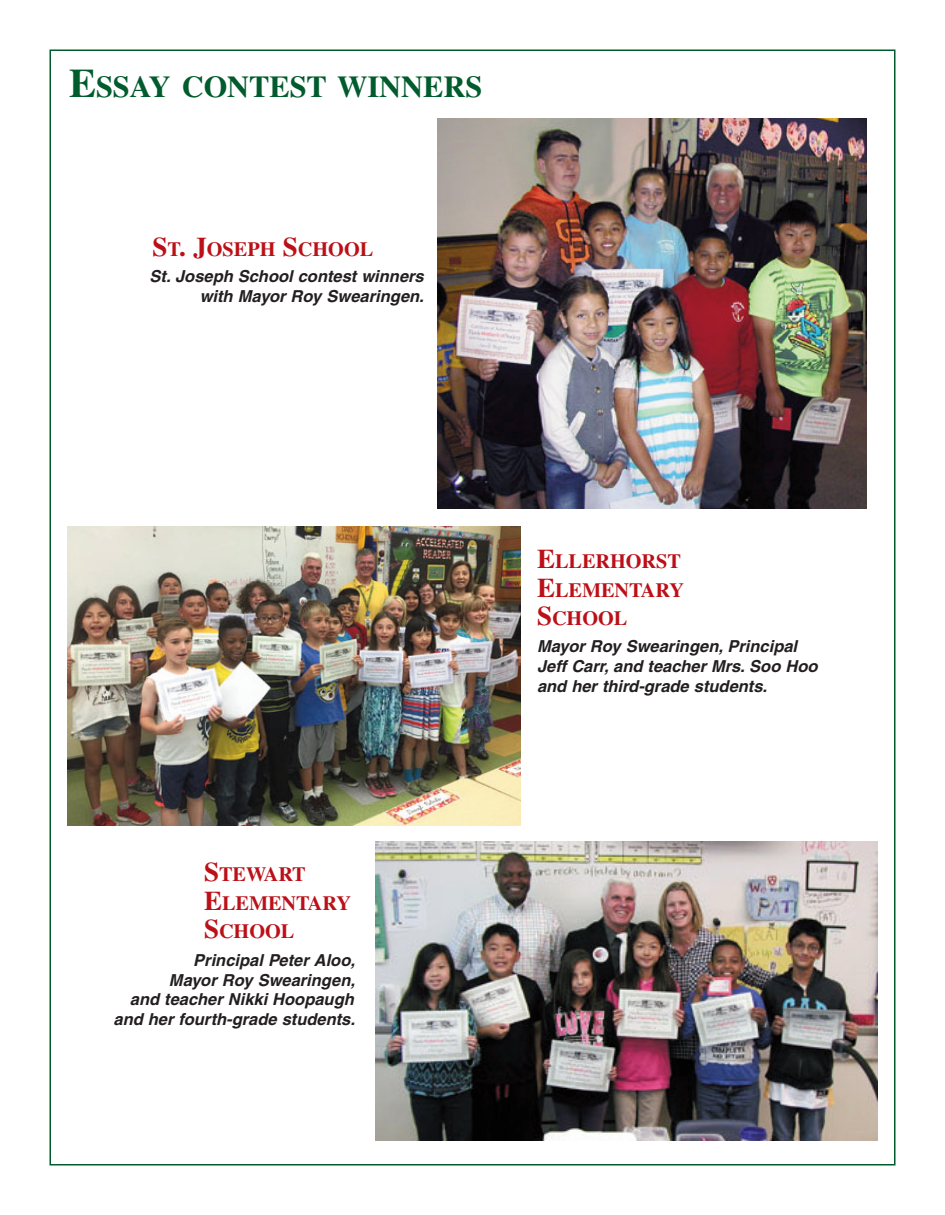
<style>
.page{position:relative;width:945px;height:1215px;background:#fff}
.page>*{position:absolute;margin:0;border:0;box-sizing:border-box;transform-origin:0 0}
.t1{font:700 30.3px "Times";color:#005b2d}
.t2{font:700 20.25px/28.5px "Times";color:#bb1018}
.t3{font:italic 700 16.5px/19.8px "Helvetica";color:#231f20;text-align:right}
.s1{font-size:40.5px}
.s2{font-size:27px}
</style>
<div class="page">
<img style="left:438px;top:118px;width:429px;height:390px">
<img style="left:68px;top:527px;width:453px;height:298px">
<img style="left:375px;top:842px;width:502px;height:298px">
<h1 class="t1" style="left:69px;top:77px;width:415px"><span class="s1">E</span>SSAY CONTEST WINNERS</h1>
<p class="t2" style="left:153px;top:237px;width:222px"><span class="s2">S</span>T<span class="s2">. J</span>OSEPH <span class="s2">S</span>CHOOL</p>
<p class="t3" style="left:150px;top:268px;width:276px">St. Joseph School contest winners with Mayor Roy Swearingen.</p>
<p class="t2" style="left:204px;top:862px;width:149px"><span class="s2">S</span>TEWART<br><span class="s2">E</span>LEMENTARY<br><span class="s2">S</span>CHOOL</p>
<p class="t3" style="left:114px;top:952px;width:243px">Principal Peter Aloo,<br>Mayor Roy Swearingen,<br>and teacher Nikki Hoopaugh and her fourth-grade students.</p>
<p class="t2" style="left:537px;top:549px;width:149px"><span class="s2">E</span>LLERHORST<br><span class="s2">E</span>LEMENTARY<br><span class="s2">S</span>CHOOL</p>
<p class="t3" style="left:537px;top:638px;width:282px;text-align:left">Mayor Roy Swearingen, Principal<br>Jeff Carr, and teacher Mrs. Soo Hoo and her third-grade students.</p>
</div>
